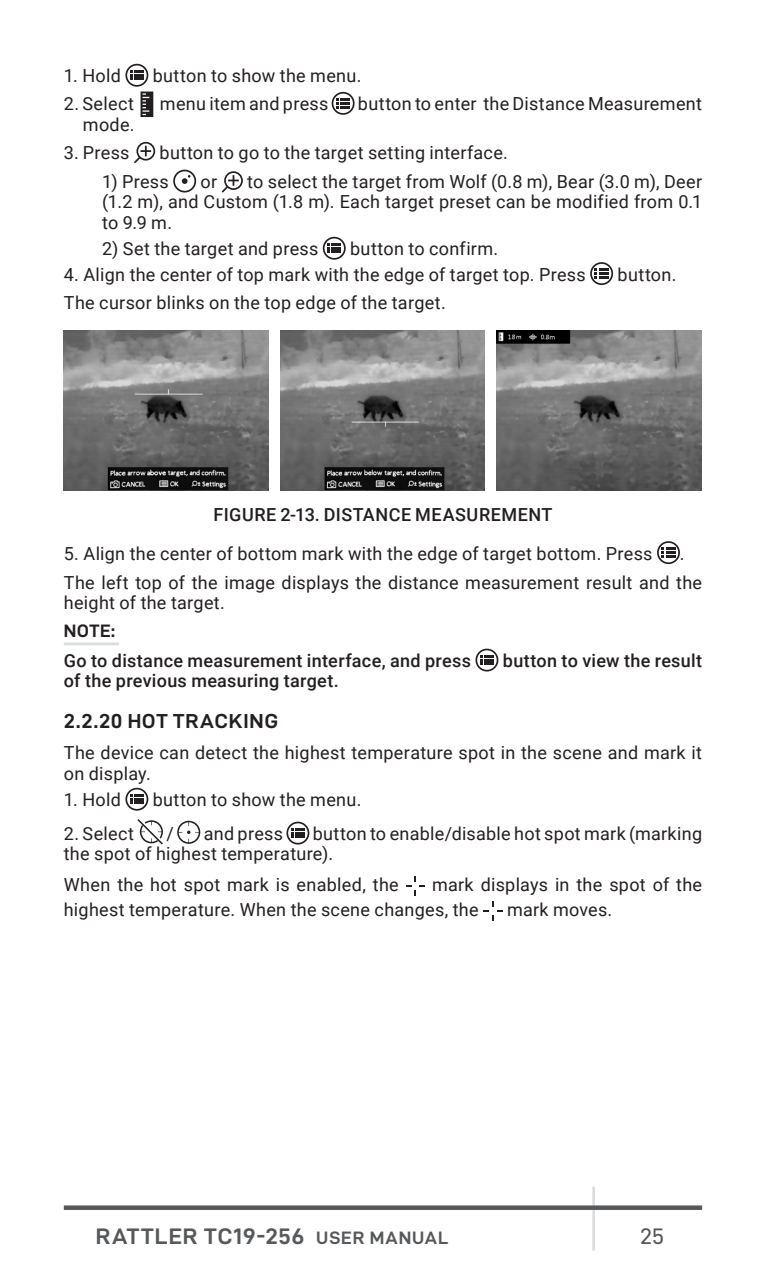
<style>
.page{position:relative;width:766px;height:1276px;background:#fff}
.page>*{position:absolute;margin:0;border:0;box-sizing:border-box;transform-origin:0 0}
.t1{font:22.5px "D DIN Exp Bold";letter-spacing:.04em;color:#57585a}
.t2{font:22.5px "D DIN Exp";color:#57585a}
.t3{font:20.25px "D DIN Exp Bold";letter-spacing:.035em;color:#231f20}
.t4{font:18px/20.2px "Roboto";letter-spacing:.015em;color:#231f20}
.t5{font:500 18px "Roboto";letter-spacing:.02em;color:#231f20}
.t6{font:18px "D DIN Exp Bold";color:#231f20}
.s1{font-size:18px}
</style>
<div class="page">
<hr style="left:592px;top:1186px;width:2px;height:64px;background:#dcdddf">
<div style="left:64px;top:1205px;width:638px;height:5px;background:#57585a"></div>
<hr style="left:64px;top:642px;width:55px;height:3px;background:#dcdddf">
<svg style="left:130px;top:70px;width:14px;height:10px"></svg>
<div style="left:125px;top:64px;width:23px;height:23px;border:2px solid #231f20;border-radius:50%"></div>
<svg style="left:140px;top:91px;width:13px;height:26px"></svg>
<svg style="left:336px;top:99px;width:14px;height:9px"></svg>
<div style="left:331px;top:92px;width:23px;height:23px;border:2px solid #231f20;border-radius:50%"></div>
<div style="left:136px;top:142px;width:19px;height:19px;border:2px solid #231f20;border-radius:50%"></div>
<svg style="left:134px;top:146px;width:17px;height:17px"></svg>
<div style="left:173px;top:170px;width:23px;height:22px;border:2px solid #231f20;border-radius:50%"></div>
<svg style="left:182px;top:175px;width:8px;height:9px"></svg>
<div style="left:224px;top:171px;width:19px;height:19px;border:2px solid #231f20;border-radius:50%"></div>
<svg style="left:221px;top:175px;width:18px;height:18px"></svg>
<svg style="left:327px;top:243px;width:14px;height:10px"></svg>
<div style="left:323px;top:237px;width:22px;height:23px;border:2px solid #231f20;border-radius:50%"></div>
<svg style="left:594px;top:269px;width:14px;height:9px"></svg>
<div style="left:590px;top:262px;width:23px;height:23px;border:2px solid #231f20;border-radius:50%"></div>
<svg style="left:661px;top:548px;width:14px;height:9px"></svg>
<div style="left:657px;top:541px;width:22px;height:23px;border:2px solid #231f20;border-radius:50%"></div>
<svg style="left:480px;top:655px;width:13px;height:10px"></svg>
<div style="left:475px;top:648px;width:23px;height:23px;border:2px solid #231f20;border-radius:50%"></div>
<svg style="left:130px;top:794px;width:14px;height:10px"></svg>
<div style="left:125px;top:788px;width:23px;height:22px;border:2px solid #231f20;border-radius:50%"></div>
<svg style="left:137px;top:819px;width:26px;height:25px"></svg>
<svg style="left:177px;top:821px;width:23px;height:23px"></svg>
<svg style="left:291px;top:828px;width:13px;height:10px"></svg>
<div style="left:286px;top:821px;width:23px;height:23px;border:2px solid #231f20;border-radius:50%"></div>
<svg style="left:406px;top:876px;width:19px;height:20px"></svg>
<svg style="left:483px;top:901px;width:19px;height:19px"></svg>
<img style="left:64px;top:330px;width:205px;height:160px">
<img style="left:496px;top:330px;width:205px;height:160px">
<img style="left:280px;top:330px;width:205px;height:160px">
<p class="t4" style="left:64px;top:65px;width:59px">1. Hold</p>
<p class="t4" style="left:153px;top:65px;width:210px">button to show the menu.</p>
<p class="t4" style="left:64px;top:93px;width:72px">2. Select</p>
<p class="t4" style="left:160px;top:93px;width:170px">menu item and press</p>
<p class="t4" style="left:358px;top:93px;width:345px">button to enter the Distance Measurement</p>
<p class="t4" style="left:83px;top:113px;width:53px">mode.</p>
<p class="t4" style="left:64px;top:141px;width:67px">3. Press</p>
<p class="t4" style="left:160px;top:141px;width:350px">button to go to the target setting interface.</p>
<p class="t4" style="left:102px;top:171px;width:68px">1) Press</p>
<p class="t4" style="left:200px;top:171px;width:18px">or</p>
<p class="t4" style="left:102px;top:171px;width:601px;text-align:justify;text-indent:145px">to select the target from Wolf (0.8 m), Bear (3.0 m), Deer (1.2 m), and Custom (1.8 m). Each target preset can be modified from 0.1 to 9.9 m.</p>
<p class="t4" style="left:102px;top:238px;width:218px">2) Set the target and press</p>
<p class="t4" style="left:350px;top:238px;width:149px">button to confirm.</p>
<p class="t4" style="left:64px;top:263px;width:523px">4. Align the center of top mark with the edge of target top. Press</p>
<p class="t4" style="left:617px;top:263px;width:60px">button.</p>
<p class="t4" style="left:64px;top:291px;width:383px">The cursor blinks on the top edge of the target.</p>
<p class="t5" style="left:213px;top:502px;width:340px">FIGURE 2-13. DISTANCE MEASUREMENT</p>
<p class="t4" style="left:64px;top:542px;width:590px">5. Align the center of bottom mark with the edge of target bottom. Press</p>
<p class="t4" style="left:64px;top:538px;width:639px;line-height:29.5px;text-indent:616px">.<br>The left top of the image displays the distance measurement result and the</p>
<p class="t4" style="left:64px;top:592px;width:163px">height of the target.</p>
<p class="t6" style="left:64px;top:621px;width:53px">NOTE:</p>
<p class="t5" style="left:64px;top:648px;width:408px">Go to distance measurement interface, and press</p>
<p class="t5" style="left:502px;top:648px;width:201px">button to view the result</p>
<p class="t5" style="left:64px;top:668px;width:276px">of the previous measuring target.</p>
<p class="t3" style="left:64px;top:709px;width:215px">2.2.20 HOT TRACKING</p>
<p class="t4" style="left:64px;top:742px;width:639px">The device can detect the highest temperature spot in the scene and mark it on display.</p>
<p class="t4" style="left:64px;top:789px;width:59px">1. Hold</p>
<p class="t4" style="left:153px;top:789px;width:210px">button to show the menu.</p>
<p class="t4" style="left:64px;top:823px;width:72px">2. Select</p>
<p class="t4" style="left:166px;top:823px;width:9px">/</p>
<p class="t4" style="left:204px;top:823px;width:81px">and press</p>
<p class="t4" style="left:64px;top:823px;width:639px;text-indent:249px">button to enable/disable hot spot mark (marking the spot of highest temperature).</p>
<p class="t4" style="left:64px;top:874px;width:336px">When the hot spot mark is enabled, the</p>
<p class="t4" style="left:64px;top:872px;width:639px;line-height:24.8px;text-indent:368px">mark displays in the spot of the highest temperature. When the scene changes, the</p>
<p class="t4" style="left:507px;top:899px;width:107px">mark moves.</p>
<p class="t1" style="left:96px;top:1223px;width:354px">RATTLER TC19-256 <span class="s1">USER MANUAL</span></p>
<p class="t2" style="left:640px;top:1223px;width:26px">25</p>
</div>
